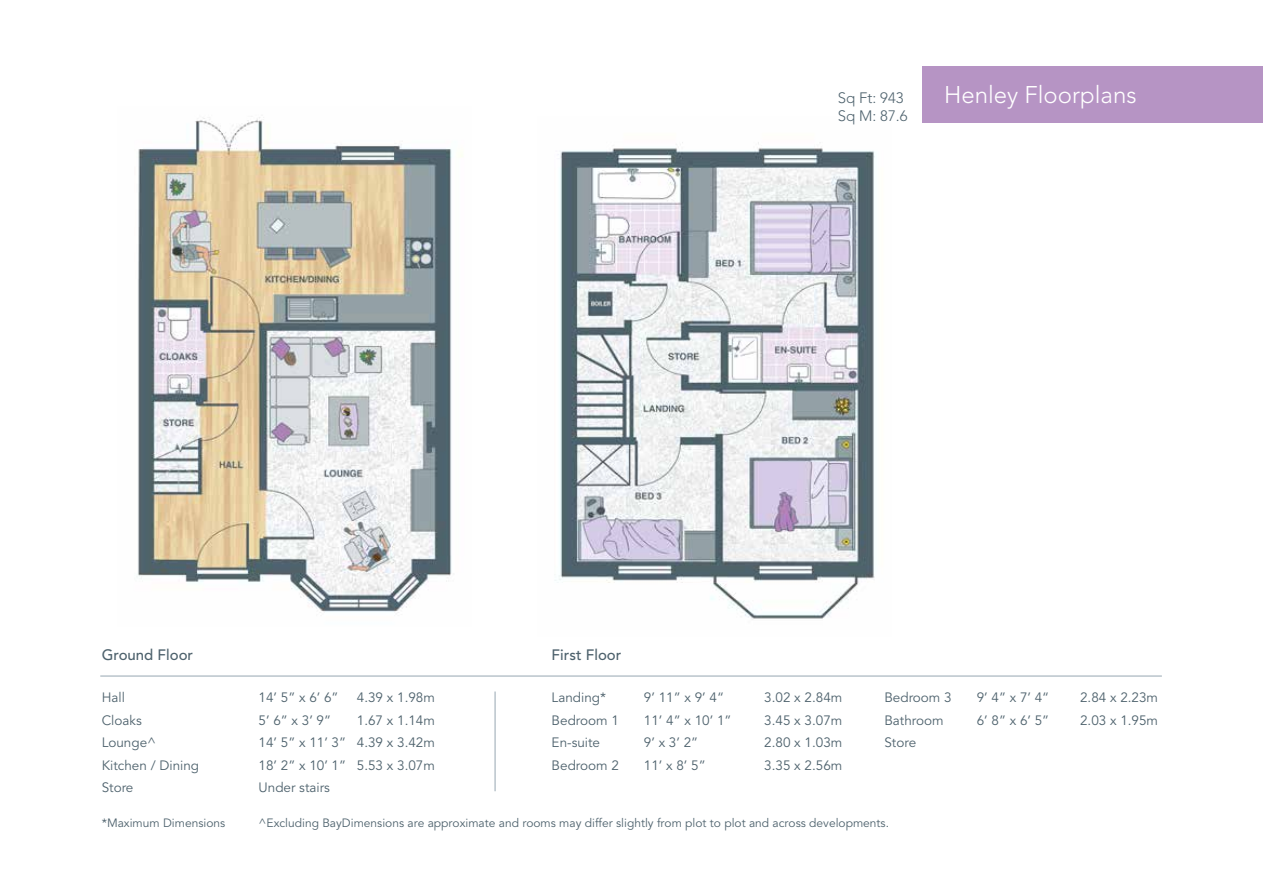
<style>
.page{position:relative;width:1263px;height:893px;background:#fff}
.page>*{position:absolute;margin:0;border:0;box-sizing:border-box;transform-origin:0 0}
.t1{font:300 24px "Avenir LT Std";color:#fff}
.t2{font:500 15px "Avenir LT Std";color:#4e626d}
.t3{font:300 15px/18px "Avenir LT Std";color:#4e626d}
.t4{font:13.5px "Avenir LT Std";color:#4e626d}
.t5{font:12px "Avenir LT Std";color:#4e626d}
</style>
<div class="page">
<div style="left:923px;top:66px;width:340px;height:57px;background:#b694c4"></div>
<img style="left:137px;top:117px;width:326px;height:496px">
<hr style="left:495px;top:691px;width:1px;height:100px;background:#97a6b1">
<hr style="left:100px;top:676px;width:1062px;height:1px;background:#97a6b1">
<img style="left:555px;top:142px;width:320px;height:478px">
<p class="t2" style="left:102px;top:646px;width:93px">Ground Floor</p>
<p class="t2" style="left:552px;top:646px;width:71px">First Floor</p>
<p class="t3" style="left:838px;top:89px;width:71px">Sq Ft: 943<br>Sq M: 87.6</p>
<h1 class="t1" style="left:944px;top:80px;width:194px">Henley Floorplans</h1>
<p class="t4" style="left:102px;top:690px;width:25px">Hall</p>
<p class="t4" style="left:259px;top:690px;width:82px">14’ 5” x 6’ 6”</p>
<p class="t4" style="left:357px;top:690px;width:80px">4.39 x 1.98m</p>
<p class="t4" style="left:102px;top:712px;width:42px">Cloaks</p>
<p class="t4" style="left:259px;top:712px;width:74px">5’ 6” x 3’ 9”</p>
<p class="t4" style="left:357px;top:712px;width:80px">1.67 x 1.14m</p>
<p class="t4" style="left:102px;top:735px;width:56px">Lounge^</p>
<p class="t4" style="left:259px;top:735px;width:178px">14’ 5” x 11’ 3” 4.39 x 3.42m</p>
<p class="t4" style="left:102px;top:757px;width:99px">Kitchen / Dining</p>
<p class="t4" style="left:259px;top:757px;width:178px">18’ 2” x 10’ 1” 5.53 x 3.07m</p>
<p class="t4" style="left:102px;top:780px;width:33px">Store</p>
<p class="t4" style="left:259px;top:780px;width:73px">Under stairs</p>
<p class="t4" style="left:552px;top:690px;width:56px">Landing*</p>
<p class="t4" style="left:644px;top:690px;width:82px">9’ 11” x 9’ 4“</p>
<p class="t4" style="left:764px;top:690px;width:80px">3.02 x 2.84m</p>
<p class="t4" style="left:552px;top:712px;width:69px">Bedroom 1</p>
<p class="t4" style="left:644px;top:712px;width:89px">11’ 4” x 10’ 1”</p>
<p class="t4" style="left:764px;top:712px;width:80px">3.45 x 3.07m</p>
<p class="t4" style="left:552px;top:735px;width:50px">En-suite</p>
<p class="t4" style="left:644px;top:735px;width:56px">9’ x 3’ 2”</p>
<p class="t4" style="left:764px;top:735px;width:80px">2.80 x 1.03m</p>
<p class="t4" style="left:552px;top:757px;width:69px">Bedroom 2</p>
<p class="t4" style="left:644px;top:757px;width:63px">11’ x 8’ 5”</p>
<p class="t4" style="left:764px;top:757px;width:80px">3.35 x 2.56m</p>
<p class="t4" style="left:884px;top:690px;width:69px">Bedroom 3</p>
<p class="t4" style="left:977px;top:690px;width:74px">9’ 4” x 7’ 4“</p>
<p class="t4" style="left:1080px;top:690px;width:80px">2.84 x 2.23m</p>
<p class="t4" style="left:884px;top:712px;width:61px">Bathroom</p>
<p class="t4" style="left:977px;top:712px;width:74px">6’ 8” x 6’ 5”</p>
<p class="t4" style="left:1080px;top:712px;width:80px">2.03 x 1.95m</p>
<p class="t4" style="left:884px;top:735px;width:33px">Store</p>
<p class="t5" style="left:102px;top:816px;width:125px">*Maximum Dimensions</p>
<p class="t5" style="left:259px;top:816px;width:632px">^Excluding BayDimensions are approximate and rooms may differ slightly from plot to plot and across developments.</p>
</div>
